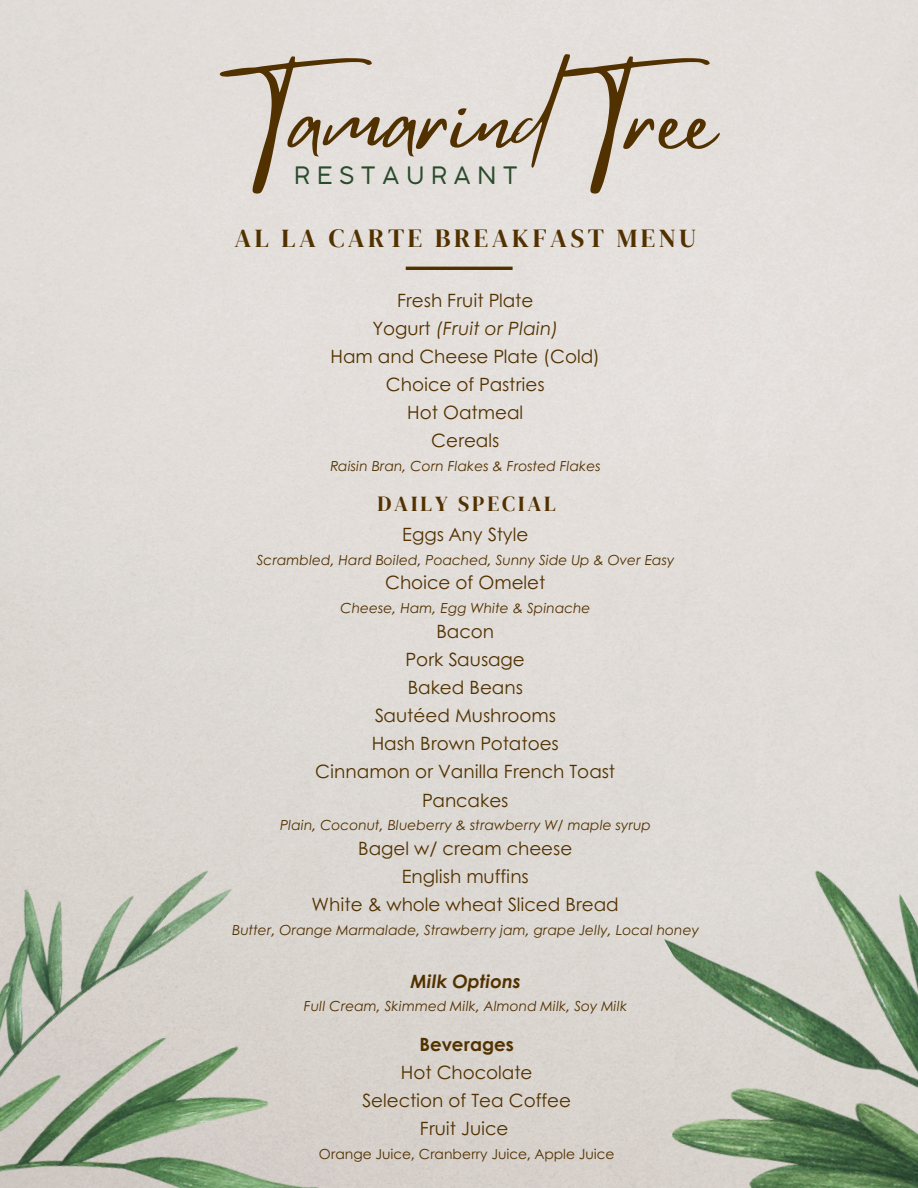
<style>
.page{position:relative;width:918px;height:1188px;background:#fff}
.page>*{position:absolute;margin:0;border:0;box-sizing:border-box;transform-origin:0 0}
.t1{font:92.1px "Mistrully";color:#523100}
.t2{font:25.95px "DM Serif Display";letter-spacing:.135em;color:#523100}
.t3{font:23.7px "Coco Gothic";letter-spacing:.29em;color:#294b2c}
.t4{font:21.45px "DM Serif Display";letter-spacing:.135em;color:#523100}
.t5{font:18.3px "Century Gothic";color:#523100}
.t6{font:italic 18.3px "Century Gothic";color:#523100}
.t7{font:italic 700 18.3px "Century Gothic";color:#523100}
.t8{font:700 18.3px "Century Gothic";color:#523100}
.t9{font:italic 13.8px "Century Gothic";color:#523100}
.t10{font:13.8px "Century Gothic";color:#523100}
.s1{font-style:normal}
</style>
<div class="page">
<img style="left:232px;top:1021px;width:88px;height:167px">
<img style="left:0;top:788px;width:232px;height:400px">
<img style="left:663px;top:825px;width:255px;height:243px">
<img style="left:663px;top:1068px;width:255px;height:120px">
<hr style="left:406px;top:267px;width:107px;height:3px;background:#523100">
<p class="t1" style="left:241px;top:47px;width:492px">Tamarind Tree</p>
<p class="t3" style="left:294px;top:166px;width:225px">RESTAURANT</p>
<p class="t2" style="left:234px;top:220px;width:463px">AL LA CARTE BREAKFAST MENU</p>
<p class="t5" style="left:397px;top:286px;width:138px">Fresh Fruit Plate</p>
<p class="t6" style="left:373px;top:314px;width:187px"><span class="s1">Yogurt</span> (Fruit or Plain)</p>
<p class="t5" style="left:331px;top:342px;width:271px">Ham and Cheese Plate (Cold)</p>
<p class="t5" style="left:386px;top:371px;width:160px">Choice of Pastries</p>
<p class="t5" style="left:407px;top:399px;width:117px">Hot Oatmeal</p>
<p class="t5" style="left:431px;top:427px;width:70px">Cereals</p>
<p class="t9" style="left:330px;top:455px;width:272px">Raisin Bran, Corn Flakes &amp; Frosted Flakes</p>
<p class="t4" style="left:377px;top:489px;width:180px">DAILY SPECIAL</p>
<p class="t5" style="left:402px;top:520px;width:128px">Eggs Any Style</p>
<p class="t9" style="left:257px;top:549px;width:419px">Scrambled, Hard Boiled, Poached, Sunny Side Up &amp; Over Easy</p>
<p class="t5" style="left:385px;top:569px;width:162px">Choice of Omelet</p>
<p class="t9" style="left:340px;top:598px;width:252px">Cheese, Ham, Egg White &amp; Spinache</p>
<p class="t5" style="left:436px;top:617px;width:59px">Bacon</p>
<p class="t5" style="left:406px;top:645px;width:121px">Pork Sausage</p>
<p class="t5" style="left:408px;top:673px;width:117px">Baked Beans</p>
<p class="t5" style="left:375px;top:702px;width:183px">Sautéed Mushrooms</p>
<p class="t5" style="left:372px;top:730px;width:188px">Hash Brown Potatoes</p>
<p class="t5" style="left:315px;top:758px;width:301px">Cinnamon or Vanilla French Toast</p>
<p class="t5" style="left:422px;top:786px;width:88px">Pancakes</p>
<p class="t9" style="left:280px;top:815px;width:373px">Plain, Coconut, Blueberry &amp; strawberry W/ maple syrup</p>
<p class="t5" style="left:358px;top:834px;width:215px">Bagel w/ cream cheese</p>
<p class="t5" style="left:402px;top:862px;width:128px">English muffins</p>
<p class="t5" style="left:312px;top:891px;width:309px">White &amp; whole wheat Sliced Bread</p>
<p class="t9" style="left:232px;top:919px;width:468px">Butter, Orange Marmalade, Strawberry jam, grape Jelly, Local honey</p>
<p class="t7" style="left:410px;top:967px;width:112px">Milk Options</p>
<p class="t9" style="left:304px;top:996px;width:325px">Full Cream, Skimmed Milk, Almond Milk, Soy Milk</p>
<p class="t8" style="left:419px;top:1030px;width:96px">Beverages</p>
<p class="t5" style="left:401px;top:1058px;width:133px">Hot Chocolate</p>
<p class="t5" style="left:362px;top:1086px;width:210px">Selection of Tea Coffee</p>
<p class="t5" style="left:420px;top:1115px;width:90px">Fruit Juice</p>
<p class="t10" style="left:319px;top:1143px;width:297px">Orange Juice, Cranberry Juice, Apple Juice</p>
</div>
